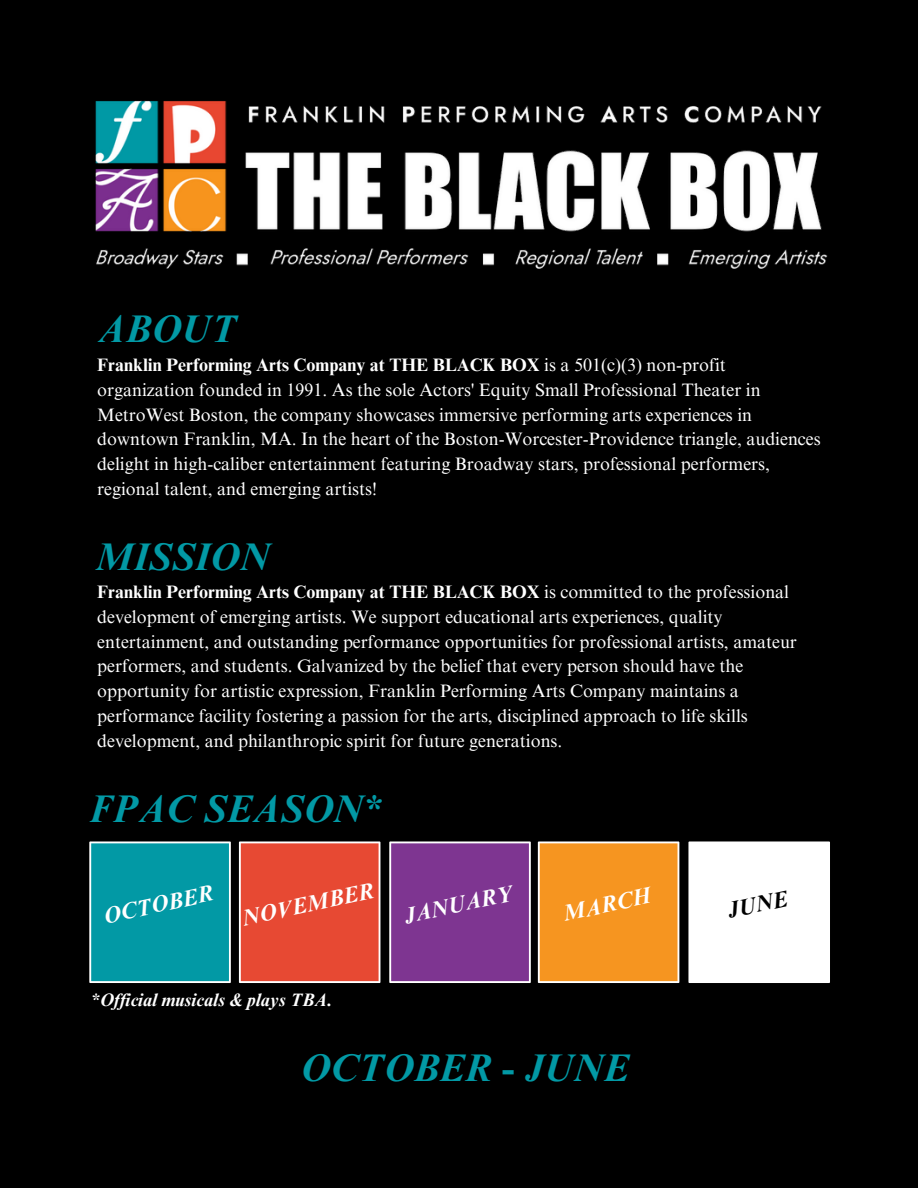
<style>
.page{position:relative;width:918px;height:1188px;background:#000}
.page>*{position:absolute;margin:0;border:0;box-sizing:border-box;transform-origin:0 0}
.t1{font:italic 700 38.55px "Times NRMT Pro";color:#0299a5}
.t2{font:italic 700 22.5px "Times NRMT Pro";color:#fff}
.t3{font:italic 700 22.5px "Times NRMT Pro";color:#000}
.t4{font:18px/24.8px "Times NRMT Pro";color:#fff}
.t5{font:italic 700 18px "Times NRMT Pro";color:#fff}
.s1{font-weight:700}
</style>
<div class="page">
<svg style="left:389px;top:841px;width:142px;height:142px;background:#833f95"></svg>
<div style="left:538px;top:841px;width:141px;height:142px;background:#f69520"></div>
<div style="left:688px;top:841px;width:142px;height:142px;background:#fff"></div>
<div style="left:239px;top:841px;width:141px;height:142px;background:#e74933"></div>
<svg style="left:89px;top:841px;width:142px;height:142px;background:#0f9da8"></svg>
<img style="left:95px;top:100px;width:733px;height:169px">
<h2 class="t1" style="left:98px;top:314px;width:140px">ABOUT</h2>
<p class="t4" style="left:97px;top:355px;width:725px"><span class="s1">Franklin Performing Arts Company at THE BLACK BOX</span> is a 501(c)(3) non-profit organization founded in 1991. As the sole Actors' Equity Small Professional Theater in MetroWest Boston, the company showcases immersive performing arts experiences in downtown Franklin, MA. In the heart of the Boston-Worcester-Providence triangle, audiences delight in high-caliber entertainment featuring Broadway stars, professional performers, regional talent, and emerging artists!</p>
<h2 class="t1" style="left:95px;top:542px;width:175px">MISSION</h2>
<p class="t4" style="left:97px;top:582px;width:701px"><span class="s1">Franklin Performing Arts Company at THE BLACK BOX</span> is committed to the professional development of emerging artists. We support educational arts experiences, quality entertainment, and outstanding performance opportunities for professional artists, amateur performers, and students. Galvanized by the belief that every person should have the opportunity for artistic expression, Franklin Performing Arts Company maintains a performance facility fostering a passion for the arts, disciplined approach to life skills development, and philanthropic spirit for future generations.</p>
<p class="t1" style="left:89px;top:794px;width:294px">FPAC SEASON*</p>
<h1 class="t2" style="left:102px;top:908px;width:114px;rotate:-12deg">OCTOBER</h1>
<p class="t2" style="left:240px;top:910px;width:136px;rotate:-12deg">NOVEMBER</p>
<h1 class="t2" style="left:402px;top:908px;width:112px;rotate:-12deg">JANUARY</h1>
<p class="t2" style="left:561px;top:905px;width:91px;rotate:-12deg">MARCH</p>
<h1 class="t3" style="left:726px;top:902px;width:62px;rotate:-12deg">JUNE</h1>
<p class="t5" style="left:91px;top:993px;width:243px">*Of icial musicals &amp; plays TBA.</p>
<h2 class="t1" style="left:300px;top:1054px;width:330px">OCTOBER - JUNE</h2>
</div>
